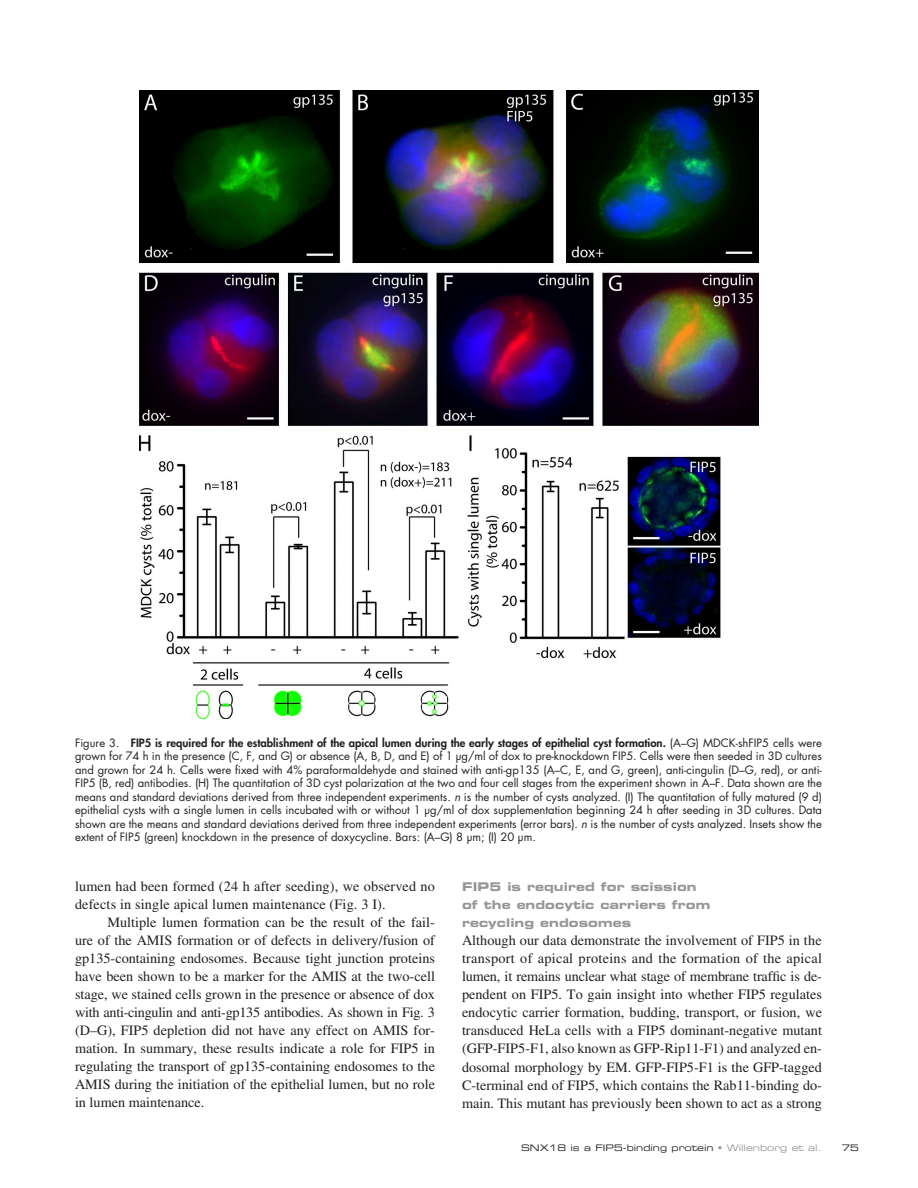
<style>
.page{position:relative;width:918px;height:1188px;background:#fff}
.page>*{position:absolute;margin:0;border:0;box-sizing:border-box;transform-origin:0 0}
.t1{font:14.25px/18px "Times LT Std";color:#231f20;text-align:justify}
.t2{font:12px/18.1px "Eurostile LT Std Bold Ex 2";letter-spacing:.005em;color:#949698}
.t3{font:11.25px/13.5px "Futura Std";color:#231f20;text-align:justify}
.t4{font:9px "Eurostile LT Std Ex 2";color:#231f20}
.s1{font-weight:800}
.s2{font-style:italic}
.s3{color:#949698}
</style>
<div class="page">
<img style="left:140px;top:90px;width:618px;height:628px">
<p class="t3" style="left:75px;top:736px;width:749px">Figure 3. <span class="s1">FIP5 is required for the establishment of the apical lumen during the early stages of epithelial cyst formation.</span> (A–G) MDCK-shFIP5 cells were grown for 74 h in the presence (C, F, and G) or absence (A, B, D, and E) of 1 µg/ml of dox to pre-knockdown FIP5. Cells were then seeded in 3D cultures and grown for 24 h. Cells were fixed with 4% paraformaldehyde and stained with anti-gp135 (A–C, E, and G, green), anti-cingulin (D–G, red), or anti-FIP5 (B, red) antibodies. (H) The quantitation of 3D cyst polarization at the two and four cell stages from the experiment shown in A–F. Data shown are the means and standard deviations derived from three independent experiments. <span class="s2">n</span> is the number of cysts analyzed. (I) The quantitation of fully matured (9 d) epithelial cysts with a single lumen in cells incubated with or without 1 µg/ml of dox supplementation beginning 24 h after seeding in 3D cultures. Data shown are the means and standard deviations derived from three independent experiments (error bars). <span class="s2">n</span> is the number of cysts analyzed. Insets show the extent of FIP5 (green) knockdown in the presence of doxycycline. Bars: (A–G) 8 µm; (I) 20 µm.</p>
<p class="t1" style="left:75px;top:878px;width:362px">lumen had been formed (24 h after seeding), we observed no defects in single apical lumen maintenance (Fig. 3 I).</p>
<p class="t1" style="left:75px;top:914px;width:362px;text-indent:32px">Multiple lumen formation can be the result of the fail&shy;ure of the AMIS formation or of defects in delivery/fusion of gp135-containing endosomes. Because tight junction proteins have been shown to be a marker for the AMIS at the two-cell stage, we stained cells grown in the presence or absence of dox with anti-cingulin and anti-gp135 antibodies. As shown in Fig. 3 (D–G), FIP5 depletion did not have any effect on AMIS for&shy;mation. In summary, these results indicate a role for FIP5 in regulating the transport of gp135-containing endosomes to the AMIS during the initiation of the epithelial lumen, but no role in lumen maintenance.</p>
<p class="t2" style="left:462px;top:877px;width:250px">FIP5 is required for scission of the endocytic carriers from recycling endosomes</p>
<p class="t1" style="left:462px;top:931px;width:362px">Although our data demonstrate the involvement of FIP5 in the transport of apical proteins and the formation of the apical lumen, it remains unclear what stage of membrane traffic is de&shy;pendent on FIP5. To gain insight into whether FIP5 regulates endocytic carrier formation, budding, transport, or fusion, we transduced HeLa cells with a FIP5 dominant-negative mutant (GFP-FIP5-F1, also known as GFP-Rip11-F1) and analyzed en&shy;dosomal morphology by EM. GFP-FIP5-F1 is the GFP-tagged C-terminal end of FIP5, which contains the Rab11-binding do&shy;main. This mutant has previously been shown to act as a strong</p>
<p class="t4" style="left:521px;top:1142px;width:302px">SNX18 is a FIP5-binding protein <span class="s3">• Willenborg et al.</span></p>
<p class="t4" style="left:842px;top:1142px;width:19px">75</p>
</div>
